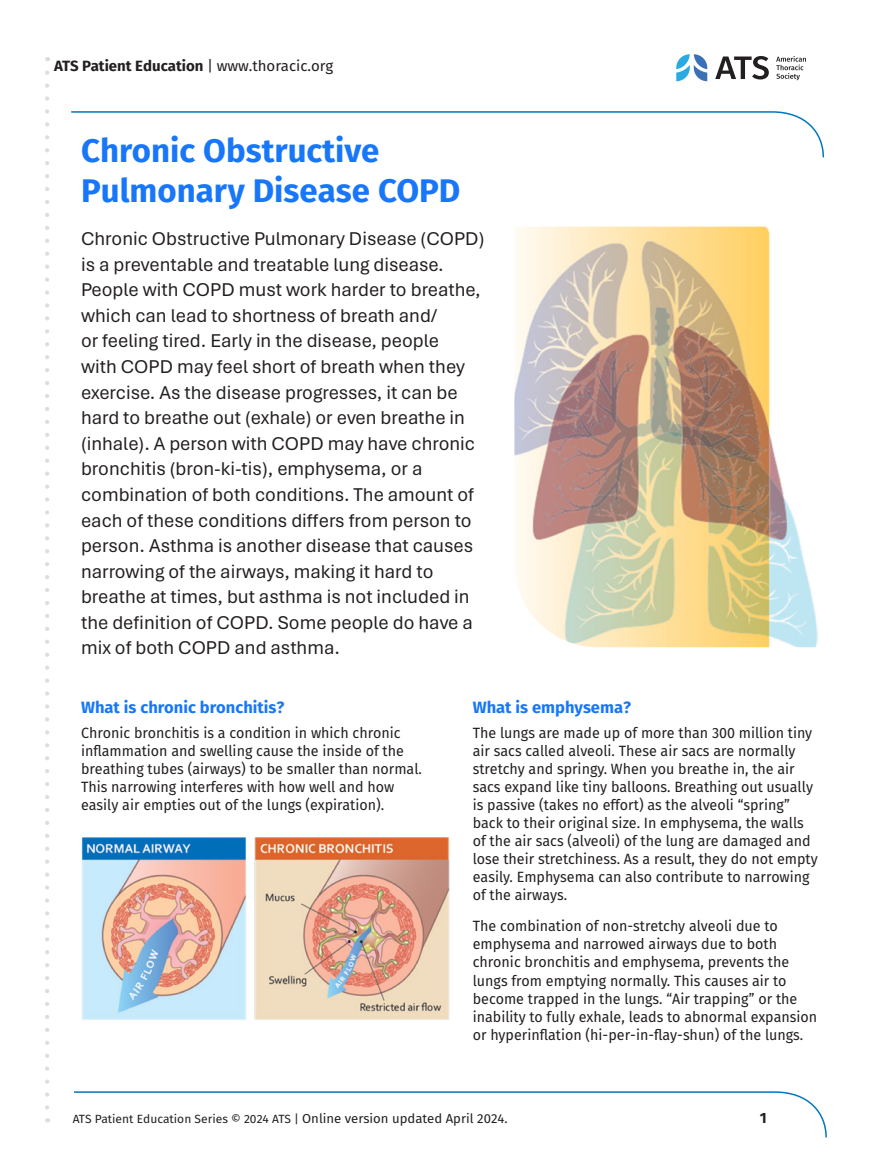
<style>
.page{position:relative;width:878px;height:1175px;background:#fff}
.page>*{position:absolute;margin:0;border:0;box-sizing:border-box;transform-origin:0 0}
.t1{font:700 32.7px/40.5px "Fira Sans";color:#1877f9}
.t2{font:19.5px/25.7px "Aptos";color:#231f20}
.t3{font:700 16.35px "Fira Sans";color:#1877f9}
.t4{font:14.85px/18px "Fira Sans";color:#231f20;scale:.96 1}
.t5{font:700 14.85px "Fira Sans";color:#231f20}
.t6{font:11.85px "Fira Sans";color:#231f20}
.s1{font-weight:400}
.s2{font-size:13.05px}
</style>
<div class="page">
<svg style="left:45px;top:57px;width:4px;height:1050px"></svg>
<svg style="left:71px;top:111px;width:753px;height:47px"></svg>
<svg style="left:74px;top:1091px;width:753px;height:47px"></svg>
<svg style="left:676px;top:54px;width:31px;height:27px"></svg>
<svg style="left:776px;top:56px;width:30px;height:24px"></svg>
<svg style="left:715px;top:56px;width:53px;height:23px"></svg>
<img style="left:514px;top:227px;width:304px;height:420px">
<img style="left:81px;top:837px;width:369px;height:183px">
<p class="t5" style="left:54px;top:53px;width:281px">ATS Patient Education <span class="s1">| www.thoracic.org</span></p>
<p class="t1" style="left:81px;top:128px;width:381px">Chronic Obstructive<br>Pulmonary Disease COPD</p>
<p class="t2" style="left:81px;top:225px;width:405px">Chronic Obstructive Pulmonary Disease (COPD) is a preventable and treatable lung disease.<br>People with COPD must work harder to breathe, which can lead to shortness of breath and/<br>or feeling tired. Early in the disease, people<br>with COPD may feel short of breath when they exercise. As the disease progresses, it can be hard to breathe out (exhale) or even breathe in (inhale). A person with COPD may have chronic bronchitis (bron-ki-tis), emphysema, or a combination of both conditions. The amount of each of these conditions differs from person to person. Asthma is another disease that causes narrowing of the airways, making it hard to breathe at times, but asthma is not included in the definition of COPD. Some people do have a mix of both COPD and asthma.</p>
<p class="t3" style="left:81px;top:693px;width:205px">What is chronic bronchitis?</p>
<p class="t4" style="left:81px;top:723px;width:356px">Chronic bronchitis is a condition in which chronic inflammation and swelling cause the inside of the breathing tubes (airways) to be smaller than normal.<br>This narrowing interferes with how well and how easily air empties out of the lungs (expiration).</p>
<p class="t3" style="left:472px;top:693px;width:160px">What is emphysema?</p>
<p class="t4" style="left:472px;top:723px;width:361px">The lungs are made up of more than 300 million tiny air sacs called alveoli. These air sacs are normally stretchy and springy. When you breathe in, the air sacs expand like tiny balloons. Breathing out usually is passive (takes no effort) as the alveoli “spring” back to their original size. In emphysema, the walls of the air sacs (alveoli) of the lung are damaged and lose their stretchiness. As a result, they do not empty easily. Emphysema can also contribute to narrowing of the airways.</p>
<p class="t4" style="left:472px;top:917px;width:360px">The combination of non-stretchy alveoli due to emphysema and narrowed airways due to both chronic bronchitis and emphysema, prevents the lungs from emptying normally. This causes air to become trapped in the lungs. “Air trapping” or the inability to fully exhale, leads to abnormal expansion or hyperinflation (hi-per-in-flay-shun) of the lungs.</p>
<p class="t6" style="left:73px;top:1110px;width:436px">ATS Patient Education Series © 2024 ATS | <span class="s2">Online version updated April 2024.</span></p>
<p class="t5" style="left:760px;top:1105px;width:8px">1</p>
</div>
